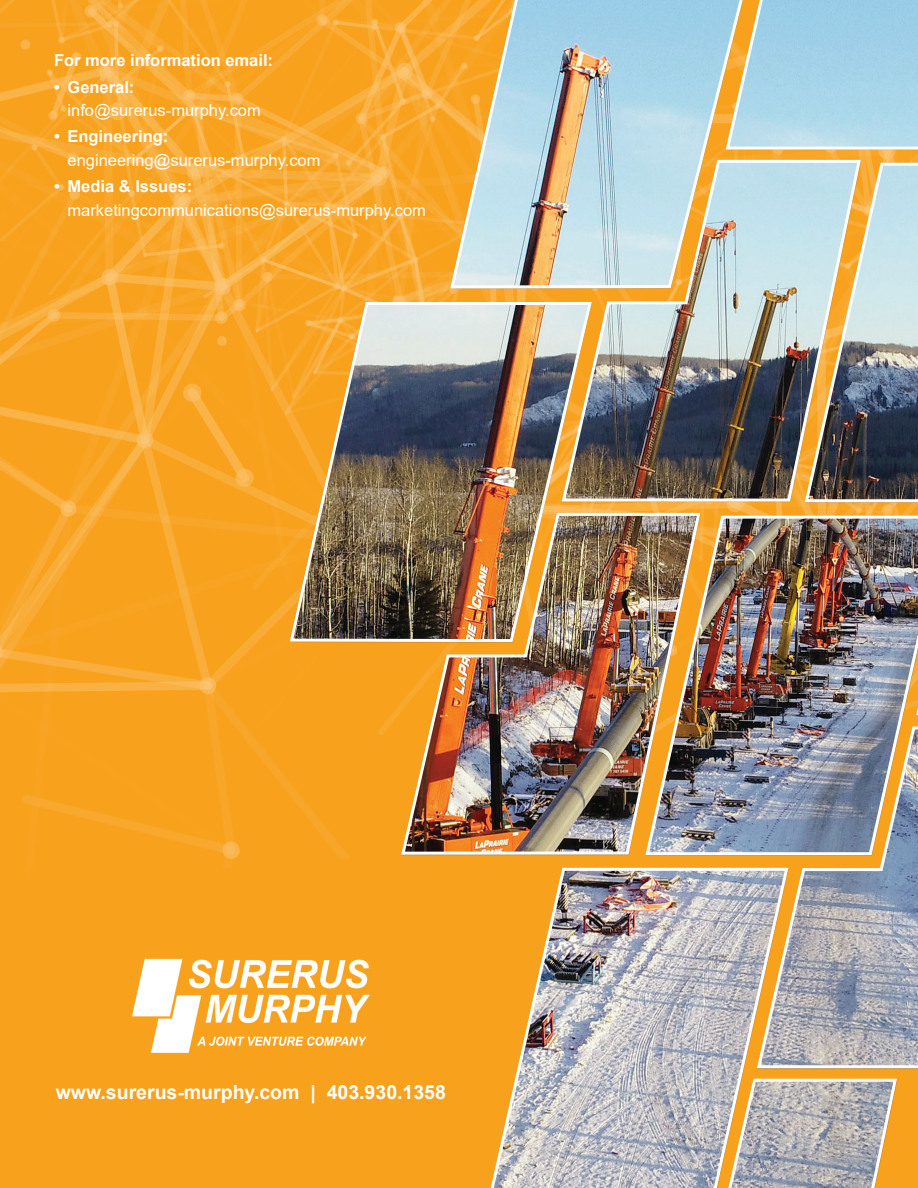
<style>
.page{position:relative;width:918px;height:1188px;background:#f8a11c}
.page>*{position:absolute;margin:0;border:0;box-sizing:border-box;transform-origin:0 0}
.t1{font:700 19.5px "Arial";color:#fff}
.t2{font:16.5px "Arial";color:#fff}
.t3{font:700 16.5px "Arial";color:#fff}
</style>
<div class="page">
<img style="left:132px;top:958px;width:156px;height:95px">
<img style="left:0;top:0;width:288px;height:859px">
<img style="left:288px;top:0;width:630px;height:1188px">
<p class="t3" style="left:54px;top:49px;width:221px">For more information email:</p>
<p class="t3" style="left:54px;top:75px;width:82px">• General:</p>
<p class="t2" style="left:67px;top:99px;width:195px">info@surerus-murphy.com</p>
<p class="t3" style="left:54px;top:125px;width:116px">• Engineering:</p>
<p class="t2" style="left:67px;top:149px;width:255px">engineering@surerus-murphy.com</p>
<p class="t3" style="left:54px;top:175px;width:140px">• Media &amp; Issues:</p>
<p class="t2" style="left:67px;top:198px;width:360px">marketingcommunications@surerus-murphy.com</p>
<p class="t1" style="left:56px;top:1079px;width:392px">www.surerus-murphy.com | 403.930.1358</p>
</div>
